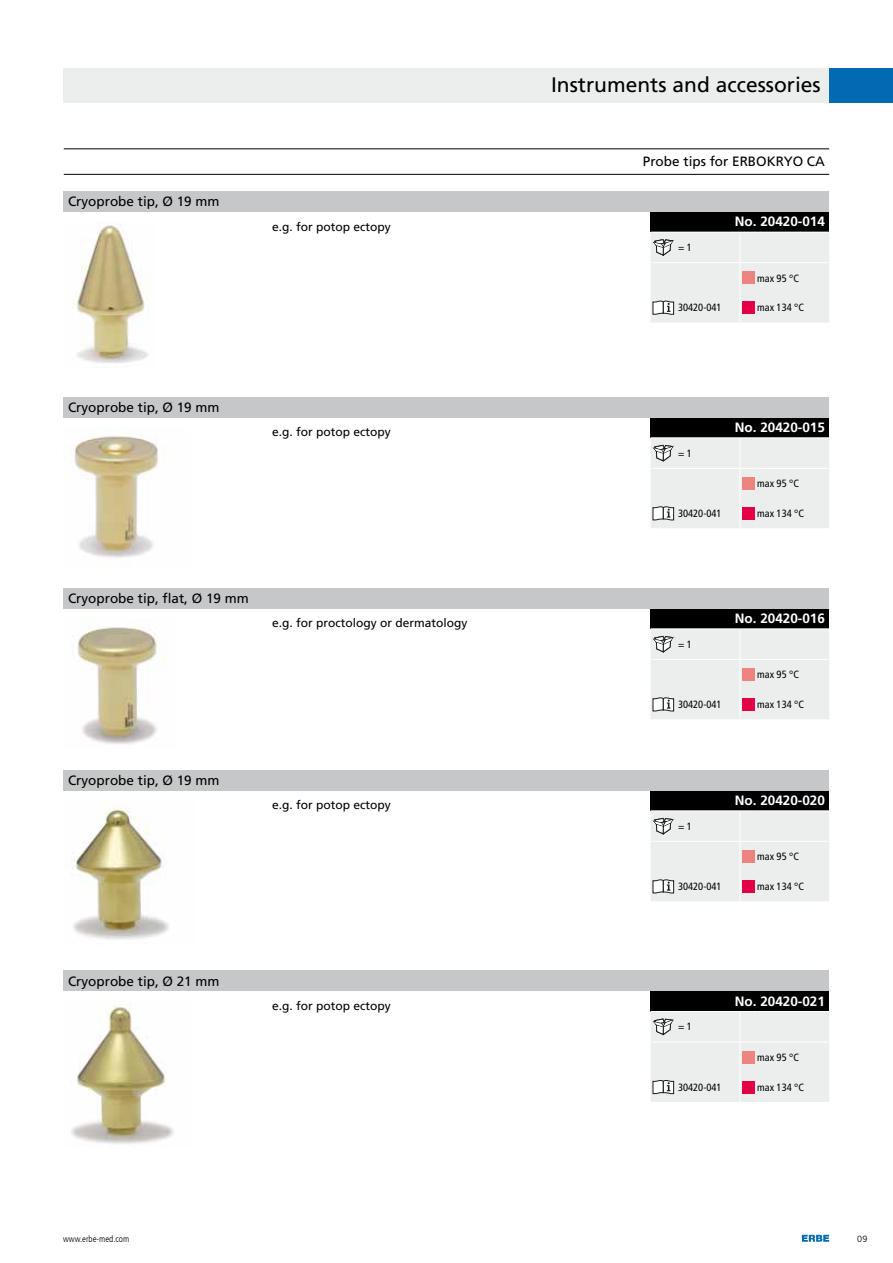
<style>
.page{position:relative;width:893px;height:1263px;background:#fff}
.page>*{position:absolute;margin:0;border:0;box-sizing:border-box;transform-origin:0 0}
.t1{font:21px "Frutiger LT Com";color:#000}
.t2{font:13.5px "Frutiger LT Com";color:#000}
.t3{font:700 13.5px "Frutiger LT Com";color:#fff}
.t4{font:12px "Frutiger LT Com";color:#000}
.t5{font:condensed 10.5px "Frutiger LT Com";color:#000}
.t6{font:300 condensed 9px "Frutiger LT Com";color:#000}
.t7{font:300 9px "Frutiger LT Com";color:#000}
</style>
<div class="page">
<svg style="left:802px;top:1235px;width:27px;height:7px"></svg>
<div style="left:829px;top:68px;width:64px;height:34px;background:#006ab3"></div>
<hr style="left:64px;top:148px;width:765px;height:1px;background:#000">
<hr style="left:64px;top:174px;width:765px;height:1px;background:#000">
<div style="left:651px;top:212px;width:178px;height:20px;background:#000"></div>
<img style="left:64px;top:225px;width:85px;height:138px">
<div style="left:651px;top:233px;width:178px;height:90px;background:#eceded"></div>
<div style="left:742px;top:301px;width:13px;height:13px;background:#e30045"></div>
<div style="left:651px;top:417px;width:178px;height:20px;background:#000"></div>
<img style="left:71px;top:435px;width:88px;height:130px">
<svg style="left:651px;top:437px;width:178px;height:91px"></svg>
<div style="left:742px;top:507px;width:13px;height:13px;background:#e30045"></div>
<div style="left:651px;top:608px;width:178px;height:20px;background:#000"></div>
<img style="left:77px;top:627px;width:89px;height:118px">
<svg style="left:651px;top:628px;width:178px;height:91px"></svg>
<div style="left:742px;top:698px;width:13px;height:13px;background:#e30045"></div>
<div style="left:651px;top:790px;width:178px;height:20px;background:#000"></div>
<img style="left:73px;top:801px;width:96px;height:139px">
<svg style="left:651px;top:810px;width:178px;height:91px"></svg>
<div style="left:742px;top:880px;width:13px;height:13px;background:#e30045"></div>
<div style="left:651px;top:991px;width:178px;height:20px;background:#000"></div>
<img style="left:71px;top:1001px;width:103px;height:143px">
<svg style="left:651px;top:1011px;width:178px;height:91px"></svg>
<div style="left:742px;top:1081px;width:13px;height:12px;background:#e30045"></div>
<div style="left:64px;top:191px;width:765px;height:21px;background:#c6c7c8"></div>
<div style="left:64px;top:397px;width:765px;height:20px;background:#c6c7c8"></div>
<div style="left:64px;top:588px;width:765px;height:20px;background:#c6c7c8"></div>
<div style="left:64px;top:770px;width:765px;height:20px;background:#c6c7c8"></div>
<div style="left:64px;top:971px;width:765px;height:20px;background:#c6c7c8"></div>
<div style="left:64px;top:68px;width:765px;height:34px;background:#eceded"></div>
<h1 class="t1" style="left:551px;top:73px;width:271px">Instruments and accessories</h1>
<p class="t2" style="left:68px;top:194px;width:153px">Cryoprobe tip, Ø 19 mm</p>
<p class="t4" style="left:272px;top:219px;width:120px">e.g. for potop ectopy</p>
<p class="t2" style="left:68px;top:399px;width:153px">Cryoprobe tip, Ø 19 mm</p>
<p class="t4" style="left:272px;top:425px;width:120px">e.g. for potop ectopy</p>
<p class="t2" style="left:68px;top:590px;width:182px">Cryoprobe tip, flat, Ø 19 mm</p>
<p class="t4" style="left:272px;top:616px;width:197px">e.g. for proctology or dermatology</p>
<p class="t2" style="left:68px;top:772px;width:153px">Cryoprobe tip, Ø 19 mm</p>
<p class="t4" style="left:272px;top:798px;width:120px">e.g. for potop ectopy</p>
<p class="t2" style="left:68px;top:973px;width:153px">Cryoprobe tip, Ø 21 mm</p>
<p class="t4" style="left:272px;top:999px;width:120px">e.g. for potop ectopy</p>
<p class="t2" style="left:643px;top:154px;width:184px">Probe tips for ERBOKRYO CA</p>
<p class="t5" style="left:678px;top:241px;width:15px">= 1</p>
<p class="t3" style="left:735px;top:214px;width:92px">No. 20420-014</p>
<p class="t5" style="left:757px;top:272px;width:43px">max 95 °C</p>
<p class="t5" style="left:678px;top:302px;width:45px">30420-041</p>
<p class="t5" style="left:757px;top:302px;width:48px">max 134 °C</p>
<p class="t5" style="left:678px;top:447px;width:15px">= 1</p>
<p class="t3" style="left:735px;top:419px;width:92px">No. 20420-015</p>
<p class="t5" style="left:757px;top:477px;width:43px">max 95 °C</p>
<p class="t5" style="left:678px;top:507px;width:45px">30420-041</p>
<p class="t5" style="left:757px;top:507px;width:48px">max 134 °C</p>
<p class="t5" style="left:678px;top:638px;width:15px">= 1</p>
<p class="t3" style="left:735px;top:610px;width:92px">No. 20420-016</p>
<p class="t5" style="left:757px;top:668px;width:43px">max 95 °C</p>
<p class="t5" style="left:678px;top:698px;width:45px">30420-041</p>
<p class="t5" style="left:757px;top:698px;width:48px">max 134 °C</p>
<p class="t5" style="left:678px;top:820px;width:15px">= 1</p>
<p class="t3" style="left:735px;top:792px;width:92px">No. 20420-020</p>
<p class="t5" style="left:757px;top:850px;width:43px">max 95 °C</p>
<p class="t5" style="left:678px;top:880px;width:45px">30420-041</p>
<p class="t5" style="left:757px;top:880px;width:48px">max 134 °C</p>
<p class="t5" style="left:678px;top:1021px;width:15px">= 1</p>
<p class="t3" style="left:735px;top:993px;width:92px">No. 20420-021</p>
<p class="t5" style="left:757px;top:1051px;width:43px">max 95 °C</p>
<p class="t5" style="left:678px;top:1081px;width:45px">30420-041</p>
<p class="t5" style="left:757px;top:1081px;width:48px">max 134 °C</p>
<p class="t6" style="left:63px;top:1233px;width:68px">www.erbe-med.com</p>
<p class="t7" style="left:857px;top:1234px;width:12px">09</p>
</div>
